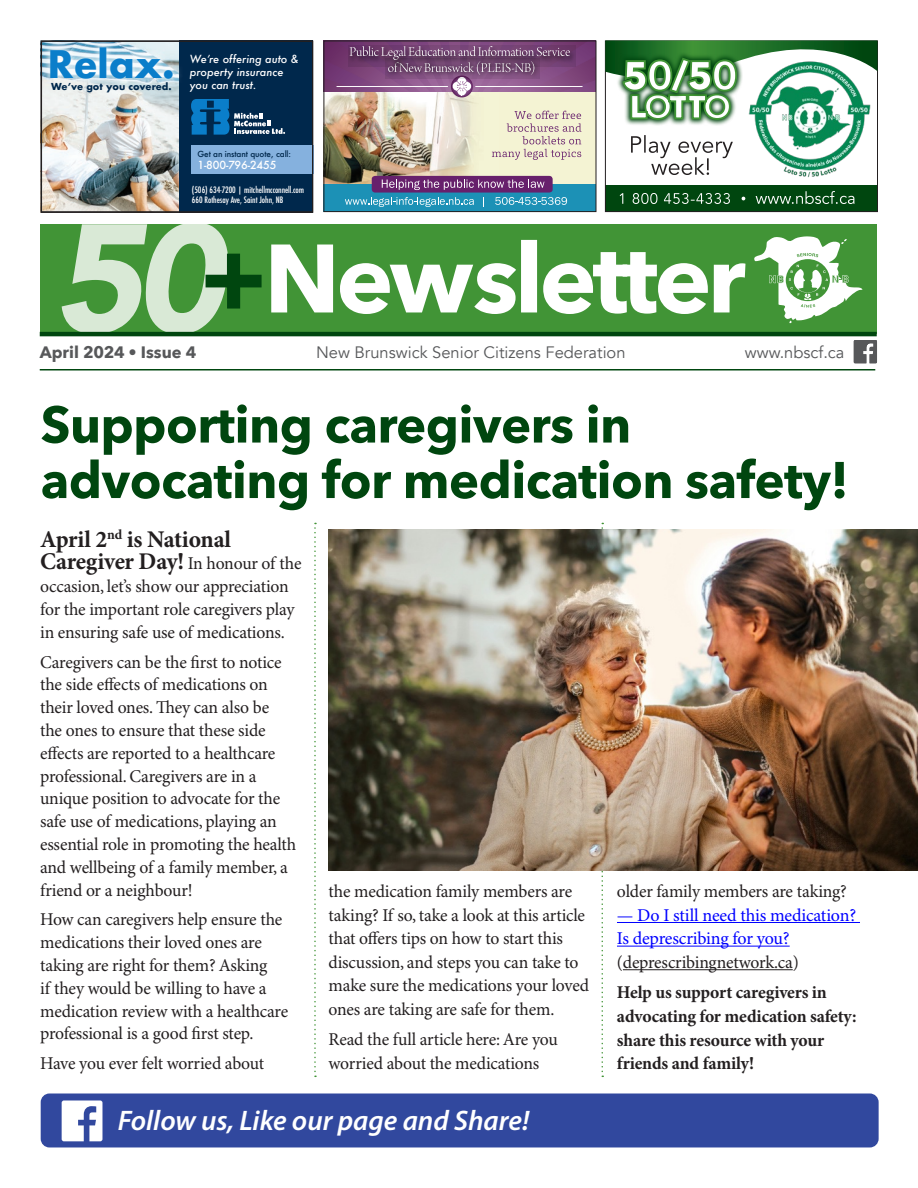
<style>
.page{position:relative;width:918px;height:1188px;background:#fff}
.page>*{position:absolute;margin:0;border:0;box-sizing:border-box;transform-origin:0 0}
.t1{font:700 51px/55.5px "Avenir Next";letter-spacing:-.01em;color:#00460f}
.t2{font:700 36.9px "Futura";color:#0a7eca}
.t3{font:italic 600 28.35px "Myriad Pro";color:#fff}
.t4{font:700 24px/22.8px "Minion Pro";letter-spacing:-.015em;color:#231f20}
.t5{font:18px/22.8px "Minion Pro";letter-spacing:-.01em;color:#231f20}
.t6{font:700 18px/23.7px "Minion Pro";letter-spacing:-.01em;color:#231f20}
.t7{font:18px/23.7px "Minion Pro";letter-spacing:-.01em;color:#00f}
.t8{font:16.5px "Avenir";color:#57585a}
.t9{font:700 16.5px "Avenir Next";color:#57585a}
.t10{font:italic 500 10.95px/13px "Futura";color:#fff}
.t11{font:500 10.8px "Futura";letter-spacing:-.01em;color:#fff}
.t12{font:700 9.45px "Futura";letter-spacing:-.005em;color:#00284c}
.t13{font:500 condensed 8.7px/10.4px "Futura";letter-spacing:-.01em;color:#fff}
.t14{font:500 8.1px "Futura";letter-spacing:-.01em;color:#00284c}
.s1{font-weight:400;font-size:18px}
</style>
<div class="page">
<div style="left:40px;top:225px;width:837px;height:109px;background:#419436"></div>
<svg style="left:62px;top:224px;width:200px;height:108px"></svg>
<hr style="left:40px;top:332px;width:837px;height:4px;background:#00460f">
<svg style="left:754px;top:236px;width:109px;height:87px"></svg>
<svg style="left:271px;top:240px;width:474px;height:74px"></svg>
<hr style="left:40px;top:369px;width:835px;height:1px;background:#00460f">
<svg style="left:854px;top:340px;width:23px;height:23px"></svg>
<div style="left:41px;top:1094px;width:838px;height:53px;background:#31489e;border-radius:9px"></div>
<svg style="left:62px;top:1101px;width:40px;height:40px"></svg>
<img style="left:43px;top:43px;width:268px;height:168px">
<div style="left:41px;top:41px;width:272px;height:172px;border:1px solid #231f20"></div>
<hr style="left:617px;top:922px;width:243px;height:1px;background:#00f">
<hr style="left:617px;top:946px;width:173px;height:1px;background:#00f">
<hr style="left:623px;top:969px;width:170px;height:1px;background:#231f20">
<svg style="left:314px;top:523px;width:2px;height:554px"></svg>
<svg style="left:602px;top:523px;width:1px;height:554px"></svg>
<img style="left:329px;top:529px;width:589px;height:341px">
<div style="left:605px;top:185px;width:273px;height:27px;background:#00460f"></div>
<svg style="left:620px;top:191px;width:235px;height:13px"></svg>
<svg style="left:605px;top:40px;width:273px;height:135px"></svg>
<img style="left:325px;top:96px;width:174px;height:88px">
<div style="left:499px;top:64px;width:97px;height:127px;background:#f4f3d3"></div>
<div style="left:324px;top:184px;width:272px;height:28px;background:#1c91b6"></div>
<svg style="left:492px;top:111px;width:89px;height:49px"></svg>
<div style="left:372px;top:176px;width:181px;height:17px;background:#67206c;border-radius:3px"></div>
<svg style="left:382px;top:180px;width:163px;height:10px"></svg>
<svg style="left:345px;top:197px;width:129px;height:10px"></svg>
<svg style="left:495px;top:197px;width:72px;height:8px"></svg>
<svg style="left:325px;top:43px;width:269px;height:53px;background:#8a5f87"></svg>
<div style="left:323px;top:41px;width:273px;height:171px;border:1px solid #231f20"></div>
<h2 class="t2" style="left:48px;top:37px;width:129px">Relax.</h2>
<p class="t12" style="left:51px;top:80px;width:122px">We’ve got you covered.</p>
<p class="t10" style="left:190px;top:78px;width:68px">you can trust.</p>
<p class="t10" style="left:190px;top:52px;width:110px">Weʼre offering auto &amp; property insurance</p>
<p class="t14" style="left:197px;top:149px;width:95px">Get an instant quote, call:</p>
<p class="t11" style="left:197px;top:157px;width:81px">1-800-796-2455</p>
<p class="t13" style="left:192px;top:184px;width:114px">(506) 634-7200 | mitchellmcconnell.com<br>660 Rothesay Ave, Saint John, NB</p>
<p class="t9" style="left:40px;top:338px;width:158px">April 2024 • Issue 4</p>
<p class="t8" style="left:316px;top:343px;width:311px">New Brunswick Senior Citizens Federation</p>
<p class="t8" style="left:745px;top:343px;width:101px">www.nbscf.ca</p>
<h1 class="t1" style="left:41px;top:396px;width:809px">Supporting caregivers in advocating for medication safety!</h1>
<h3 class="t4" style="left:40px;top:529px;width:263px">April 2<sup>nd</sup> is National<br>Caregiver Day! <span class="s1">In honour of the</span></h3>
<p class="t5" style="left:40px;top:576px;width:256px">occasion, let’s show our appreciation for the important role caregivers play in ensuring safe use of medications.</p>
<p class="t5" style="left:40px;top:651px;width:258px">Caregivers can be the first to notice the side effects of medications on their loved ones. They can also be<br>the ones to ensure that these side effects are reported to a healthcare professional. Caregivers are in a unique position to advocate for the safe use of medications, playing an essential role in promoting the health and wellbeing of a family member, a friend or a neighbour!</p>
<p class="t5" style="left:40px;top:909px;width:250px">How can caregivers help ensure the medications their loved ones are taking are right for them? Asking<br>if they would be willing to have a medication review with a healthcare professional is a good first step.</p>
<p class="t5" style="left:40px;top:1053px;width:226px">Have you ever felt worried about</p>
<p class="t5" style="left:329px;top:880px;width:262px;line-height:23.7px">the medication family members are taking? If so, take a look at this article that offers tips on how to start this discussion, and steps you can take to make sure the medications your loved ones are taking are safe for them.</p>
<p class="t5" style="left:329px;top:1029px;width:231px;line-height:23.7px">Read the full article here: Are you worried about the medications</p>
<h3 class="t3" style="left:118px;top:1105px;width:413px">Follow us, Like our page and Share!</h3>
<p class="t5" style="left:617px;top:881px;width:231px">older family members are taking?</p>
<p class="t7" style="left:617px;top:904px;width:241px">— Do I still need this medication?<br>Is deprescribing for you?</p>
<p class="t5" style="left:617px;top:952px;width:183px">(deprescribingnetwork.ca)</p>
<p class="t6" style="left:617px;top:981px;width:241px">Help us support caregivers in advocating for medication safety: share this resource with your friends and family!</p>
</div>
